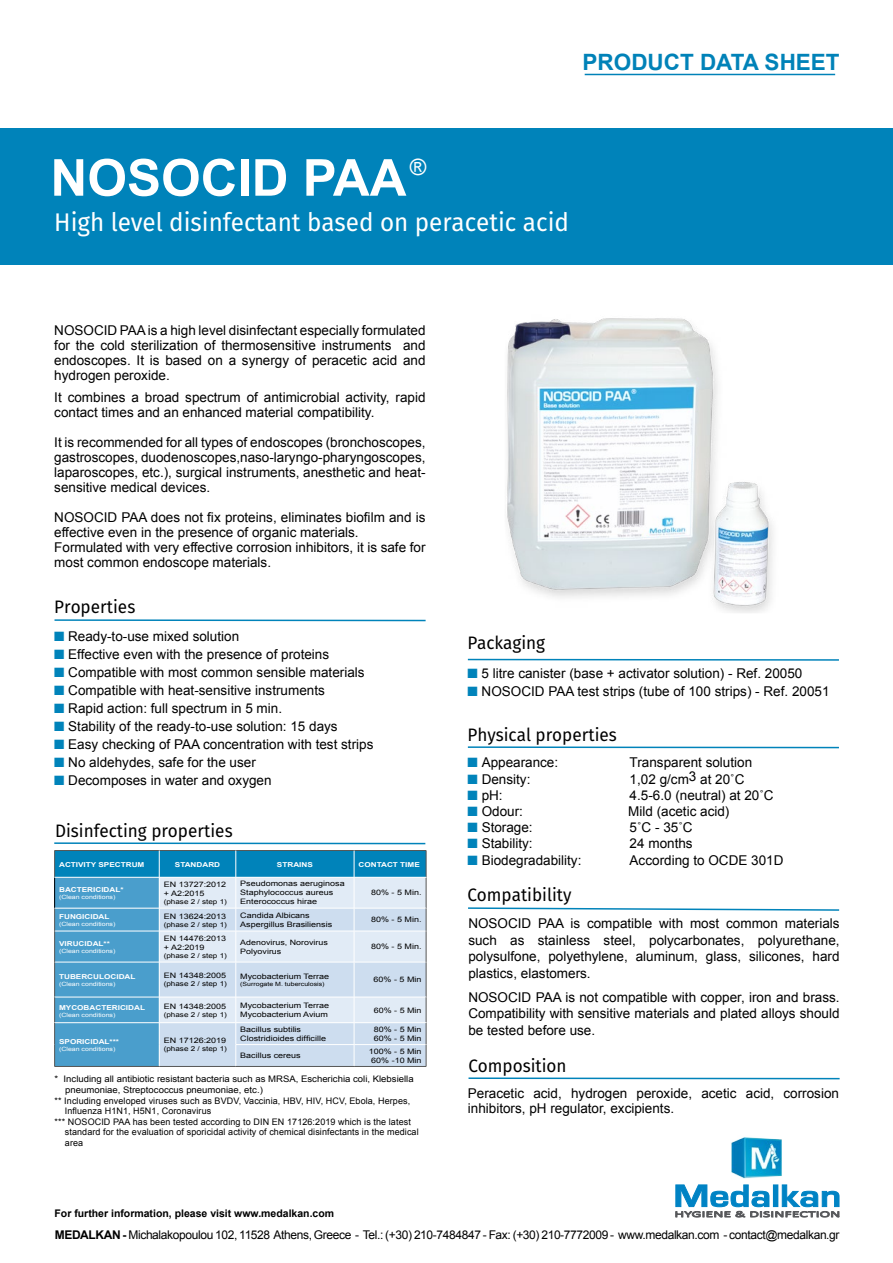
<style>
.page{position:relative;width:893px;height:1263px;background:#fff}
.page>*{position:absolute;margin:0;border:0;box-sizing:border-box;transform-origin:0 0}
.t1{font:700 51px "Arial";color:#fff}
.t2{font:25.5px "Fira Sans";color:#fff;scale:.95 1}
.t3{font:700 22.5px "Arial";color:#0082b8}
.t4{font:22.5px "Arial";color:#fff}
.t5{font:18px "Fira Sans";color:#000;scale:.95 1}
.t6{font:13.5px/15px "Arial";color:#000;text-align:justify}
.t7{font:12px "Arial";letter-spacing:-.03em;color:#000}
.t8{font:700 10.5px "Arial";color:#000}
.t9{font:9px "Arial";letter-spacing:.01em;color:#000}
.t10{font:9px "Arial";letter-spacing:.01em;color:#000;scale:1.06 1}
.t11{font:7.5px/9px "Arial";color:#000;scale:1.2 1}
.t12{font:7.35px/8.7px "Arial";color:#000;scale:1.2 1}
.t13{font:700 6.75px "Arial";color:#fff;scale:1.2 1}
.t14{font:6.75px "Arial";color:#000;scale:1.2 1}
.t15{font:700 6.75px "Arial";color:#fff;scale:1.21 1}
.t16{font:5.85px "Arial";color:#fff;scale:1.2 1}
.t17{font:5.85px "Arial";color:#000;scale:1.2 1}
.s1{color:#0083ba}
.s2{font-weight:700}
</style>
<div class="page">
<div style="left:0;top:128px;width:893px;height:137px;background:#0083ba"></div>
<hr style="left:55px;top:619px;width:371px;height:2px;background:#0083ba">
<hr style="left:468px;top:659px;width:371px;height:2px;background:#0083ba">
<hr style="left:468px;top:746px;width:371px;height:2px;background:#0083ba">
<img style="left:731px;top:1137px;width:51px;height:42px">
<svg style="left:675px;top:1184px;width:165px;height:33px"></svg>
<img style="left:507px;top:318px;width:266px;height:295px">
<hr style="left:585px;top:74px;width:250px;height:1px;background:#0082b8">
<hr style="left:54px;top:842px;width:371px;height:2px;background:#0083ba">
<svg style="left:54px;top:850px;width:373px;height:216px;background:#9cc7e1"></svg>
<hr style="left:55px;top:1066px;width:104px;height:1px;background:#575756">
<hr style="left:159px;top:1066px;width:77px;height:1px;background:#575756">
<hr style="left:236px;top:1066px;width:118px;height:1px;background:#575756">
<hr style="left:354px;top:1066px;width:72px;height:1px;background:#575756">
<svg style="left:468px;top:907px;width:372px;height:4px"></svg>
<hr style="left:468px;top:1077px;width:372px;height:2px;background:#0083ba">
<h3 class="t3" style="left:583px;top:48px;width:259px">PRODUCT DATA SHEET</h3>
<h1 class="t1" style="left:50px;top:144px;width:358px">NOSOCID PAA</h1>
<h3 class="t4" style="left:410px;top:152px;width:18px">®</h3>
<h2 class="t2" style="left:54px;top:202px;width:543px">High level disinfectant based on peracetic acid</h2>
<p class="t6" style="left:54px;top:323px;width:373px">NOSOCID PAA is a high level disinfectant especially formulated for the cold sterilization of thermosensitive instruments and endoscopes. It is based on a synergy of peracetic acid and hydrogen peroxide.</p>
<p class="t6" style="left:54px;top:390px;width:373px">It combines a broad spectrum of antimicrobial activity, rapid contact times and an enhanced material compatibility.</p>
<p class="t6" style="left:54px;top:435px;width:373px">It is recommended for all types of endoscopes (bronchoscopes, gastroscopes, duodenoscopes,naso-laryngo-pharyngoscopes, laparoscopes, etc.), surgical instruments, anesthetic and heat&shy;sensitive medical devices.</p>
<p class="t6" style="left:54px;top:510px;width:373px;text-align:left">NOSOCID PAA does not fix proteins, eliminates biofilm and is effective even in the presence of organic materials.<br>Formulated with very effective corrosion inhibitors, it is safe for most common endoscope materials.</p>
<h3 class="t5" style="left:54px;top:593px;width:87px">Properties</h3>
<p class="t6" style="left:54px;top:629px;width:186px"><span class="s1">■</span> Ready-to-use mixed solution</p>
<p class="t6" style="left:54px;top:647px;width:276px"><span class="s1">■</span> Effective even with the presence of proteins</p>
<p class="t6" style="left:54px;top:665px;width:312px"><span class="s1">■</span> Compatible with most common sensible materials</p>
<p class="t6" style="left:54px;top:683px;width:272px"><span class="s1">■</span> Compatible with heat-sensitive instruments</p>
<p class="t6" style="left:54px;top:701px;width:229px"><span class="s1">■</span> Rapid action: full spectrum in 5 min.</p>
<p class="t6" style="left:54px;top:719px;width:285px"><span class="s1">■</span> Stability of the ready-to-use solution: 15 days</p>
<p class="t6" style="left:54px;top:737px;width:321px"><span class="s1">■</span> Easy checking of PAA concentration with test strips</p>
<p class="t6" style="left:54px;top:755px;width:203px"><span class="s1">■</span> No aldehydes, safe for the user</p>
<p class="t6" style="left:54px;top:773px;width:219px"><span class="s1">■</span> Decomposes in water and oxygen</p>
<h3 class="t5" style="left:55px;top:817px;width:188px">Disinfecting properties</h3>
<p class="t13" style="left:59px;top:860px;width:73px">ACTIVITY SPECTRUM</p>
<p class="t13" style="left:175px;top:860px;width:39px">STANDARD</p>
<p class="t13" style="left:277px;top:860px;width:31px">STRAINS</p>
<p class="t13" style="left:359px;top:860px;width:53px">CONTACT TIME</p>
<p class="t13" style="left:59px;top:885px;width:55px">BACTERICIDAL*</p>
<p class="t16" style="left:59px;top:893px;width:48px">(Clean conditions)</p>
<p class="t11" style="left:240px;top:879px;width:89px">Pseudomonas aeruginosa<br>Staphylococcus aureus<br>Enterococcus hirae</p>
<p class="t11" style="left:371px;top:888px;width:44px">80% - 5 Min.</p>
<p class="t11" style="left:164px;top:880px;width:54px">EN 13727:2012 + A2:2015</p>
<p class="t14" style="left:164px;top:897px;width:54px">(phase 2 / step 1)</p>
<p class="t13" style="left:59px;top:912px;width:44px">FUNGICIDAL</p>
<p class="t16" style="left:59px;top:920px;width:48px">(Clean conditions)</p>
<p class="t11" style="left:164px;top:912px;width:54px">EN 13624:2013</p>
<p class="t14" style="left:164px;top:920px;width:54px">(phase 2 / step 1)</p>
<p class="t11" style="left:240px;top:911px;width:78px">Candida Albicans<br>Aspergillus Brasiliensis</p>
<p class="t11" style="left:371px;top:915px;width:44px">80% - 5 Min.</p>
<p class="t15" style="left:59px;top:939px;width:44px">VIRUCIDAL**</p>
<p class="t16" style="left:59px;top:947px;width:48px">(Clean conditions)</p>
<p class="t11" style="left:164px;top:934px;width:54px">EN 14476:2013 + A2:2019</p>
<p class="t14" style="left:164px;top:951px;width:54px">(phase 2 / step 1)</p>
<p class="t12" style="left:240px;top:938px;width:75px">Adenovirus, Norovirus<br>Polyovirus</p>
<p class="t11" style="left:371px;top:942px;width:44px">80% - 5 Min.</p>
<p class="t15" style="left:59px;top:972px;width:65px">TUBERCULOCIDAL</p>
<p class="t16" style="left:59px;top:980px;width:48px">(Clean conditions)</p>
<p class="t11" style="left:164px;top:971px;width:54px">EN 14348:2005</p>
<p class="t14" style="left:164px;top:979px;width:54px">(phase 2 / step 1)</p>
<p class="t11" style="left:240px;top:972px;width:75px">Mycobacterium Terrae</p>
<p class="t17" style="left:240px;top:980px;width:72px">(Surrogate M. tuberculosis)</p>
<p class="t11" style="left:374px;top:975px;width:41px">60% - 5 Min</p>
<p class="t13" style="left:59px;top:1003px;width:73px">MYCOBACTERICIDAL</p>
<p class="t16" style="left:59px;top:1011px;width:48px">(Clean conditions)</p>
<p class="t11" style="left:164px;top:1001px;width:54px">EN 14348:2005</p>
<p class="t14" style="left:164px;top:1010px;width:54px">(phase 2 / step 1)</p>
<p class="t11" style="left:240px;top:1001px;width:75px">Mycobacterium Terrae<br>Mycobacterium Avium</p>
<p class="t11" style="left:374px;top:1005px;width:41px">60% - 5 Min</p>
<p class="t11" style="left:240px;top:1025px;width:73px">Bacillus subtilis<br>Clostridioides difficille</p>
<p class="t11" style="left:374px;top:1025px;width:41px">80% - 5 Min<br>60% - 5 Min</p>
<p class="t11" style="left:240px;top:1051px;width:52px">Bacillus cereus</p>
<p class="t11" style="left:369px;top:1047px;width:46px;text-align:center">100% - 5 Min<br>60% -10 Min</p>
<p class="t10" style="left:55px;top:1073px;width:340px">* Including all antibiotic resistant bacteria such as MRSA, Escherichia coli, Klebsiella</p>
<p class="t10" style="left:65px;top:1084px;width:188px">pneumoniae, Streptococcus pneumoniae, etc.)</p>
<p class="t9" style="left:55px;top:1095px;width:357px">** Including enveloped viruses such as ΒVDV, Vaccinia, HBV, HIV, HCV, Ebola, Herpes,</p>
<p class="t9" style="left:65px;top:1105px;width:148px">Influenza H1N1, H5N1, Coronavirus</p>
<p class="t9" style="left:55px;top:1116px;width:358px">*** NOSOCID PAA has been tested according to DIN EN 17126:2019 which is the latest</p>
<p class="t9" style="left:65px;top:1126px;width:355px">standard for the evaluation of sporicidal activity of chemical disinfectants in the medical</p>
<p class="t9" style="left:65px;top:1137px;width:20px">area</p>
<p class="t11" style="left:164px;top:1036px;width:54px">EN 17126:2019</p>
<p class="t14" style="left:164px;top:1044px;width:54px">(phase 2 / step 1)</p>
<p class="t13" style="left:59px;top:1037px;width:52px">SPORICIDAL***</p>
<p class="t16" style="left:59px;top:1045px;width:48px">(Clean conditions)</p>
<p class="t8" style="left:55px;top:1206px;width:281px">For further information, please visit www.medalkan.com</p>
<h3 class="t5" style="left:468px;top:629px;width:83px">Packaging</h3>
<p class="t6" style="left:468px;top:666px;width:336px"><span class="s1">■</span> 5 litre canister (base + activator solution) - Ref. 20050</p>
<p class="t6" style="left:468px;top:684px;width:363px"><span class="s1">■</span> NOSOCID PAA test strips (tube of 100 strips) - Ref. 20051</p>
<h3 class="t5" style="left:468px;top:721px;width:159px">Physical properties</h3>
<p class="t6" style="left:468px;top:755px;width:92px"><span class="s1">■</span> Appearance:</p>
<p class="t6" style="left:630px;top:755px;width:124px">Transparent solution</p>
<p class="t6" style="left:468px;top:771px;width:64px"><span class="s1">■</span> Density:</p>
<p class="t6" style="left:630px;top:771px;width:116px">1,02 g/cm3 at 20˚C</p>
<p class="t6" style="left:468px;top:788px;width:37px"><span class="s1">■</span> pH:</p>
<p class="t6" style="left:630px;top:788px;width:146px">4.5-6.0 (neutral) at 20˚C</p>
<p class="t6" style="left:468px;top:804px;width:57px"><span class="s1">■</span> Odour:</p>
<p class="t6" style="left:628px;top:804px;width:103px">Mild (acetic acid)</p>
<p class="t6" style="left:468px;top:820px;width:67px"><span class="s1">■</span> Storage:</p>
<p class="t6" style="left:630px;top:820px;width:65px">5˚C - 35˚C</p>
<p class="t6" style="left:468px;top:836px;width:67px"><span class="s1">■</span> Stability:</p>
<p class="t6" style="left:630px;top:836px;width:65px">24 months</p>
<p class="t6" style="left:468px;top:853px;width:115px"><span class="s1">■</span> Biodegradability:</p>
<p class="t6" style="left:630px;top:853px;width:155px">According to OCDE 301D</p>
<h3 class="t5" style="left:468px;top:881px;width:111px">Compatibility</h3>
<p class="t6" style="left:468px;top:915px;width:373px;line-height:16.5px">NOSOCID PAA is compatible with most common materials such as stainless steel, polycarbonates, polyurethane, polysulfone, polyethylene, aluminum, glass, silicones, hard plastics, elastomers.</p>
<p class="t6" style="left:468px;top:989px;width:373px;line-height:16.5px">NOSOCID PAA is not compatible with copper, iron and brass.<br>Compatibility with sensitive materials and plated alloys should be tested before use.</p>
<h3 class="t5" style="left:468px;top:1052px;width:105px">Composition</h3>
<p class="t6" style="left:468px;top:1086px;width:373px">Peracetic acid, hydrogen peroxide, acetic acid, corrosion inhibitors, pH regulator, excipients.</p>
<p class="t7" style="left:55px;top:1227px;width:786px"><span class="s2">MEDALKAN -</span> Michalakopoulou 102, 11528 Athens, Greece - Tel.: (+30) 210-7484847 - Fax: (+30) 210-7772009 - www.medalkan.com - cοntact@medalkan.gr</p>
</div>
